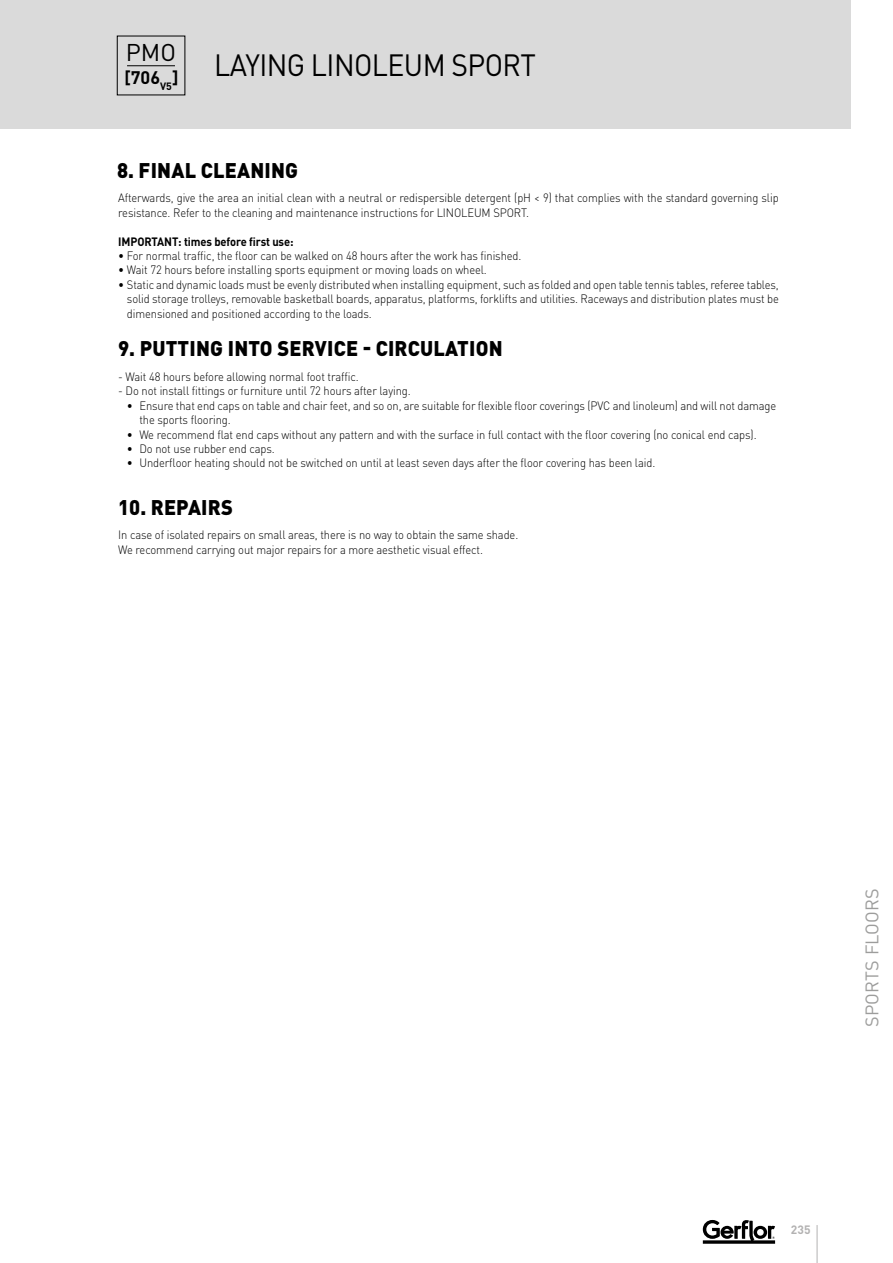
<style>
.page{position:relative;width:893px;height:1263px;background:#fff}
.page>*{position:absolute;margin:0;border:0;box-sizing:border-box;transform-origin:0 0}
.t1{font:30.45px "DIN Pro";letter-spacing:-.02em;color:#000;scale:.93 1}
.t2{font:24px "DIN Pro";color:#000}
.t3{font:900 21px "DIN Pro";letter-spacing:.01em;color:#000;scale:.95 1}
.t4{font:18px "DIN Pro";letter-spacing:.01em;color:#9d9d9c}
.t5{font:300 12px/14.4px "DIN Pro";letter-spacing:-.01em;color:#000;scale:.93 1}
.t6{font:700 12px "DIN Pro";letter-spacing:-.01em;color:#000;scale:.93 1}
.t7{font:700 12px "DIN Pro";color:#b3b2b2}
</style>
<div class="page">
<hr style="left:817px;top:1225px;width:1px;height:38px;background:#b3b2b2">
<div style="left:0;top:0;width:850px;height:129px;background:#dadada"></div>
<hr style="left:127px;top:65px;width:48px;height:1px;background:#000">
<svg style="left:703px;top:1220px;width:72px;height:24px"></svg>
<h2 class="t2" style="left:126px;top:36px;width:52px">PMO</h2>
<h1 class="t1" style="left:125px;top:45px;width:444px"><sub>[</sub><sub>706</sub><sub>V5</sub><sub>]</sub> LAYING LINOLEUM SPORT</h1>
<h3 class="t3" style="left:117px;top:156px;width:192px">8. FINAL CLEANING</h3>
<p class="t5" style="left:118px;top:190px;width:712px">Afterwards, give the area an initial clean with a neutral or redispersible detergent (pH &lt; 9) that complies with the standard governing slip resistance. Refer to the cleaning and maintenance instructions for LINOLEUM SPORT.</p>
<p class="t6" style="left:118px;top:233px;width:190px">IMPORTANT: times before first use:</p>
<p class="t5" style="left:118px;top:248px;width:435px">• For normal traffic, the floor can be walked on 48 hours after the work has finished.</p>
<p class="t5" style="left:118px;top:262px;width:398px">• Wait 72 hours before installing sports equipment or moving loads on wheel.</p>
<p class="t5" style="left:127px;top:277px;width:702px;text-align:justify;text-indent:-9px">• Static and dynamic loads must be evenly distributed when installing equipment, such as folded and open table tennis tables, referee tables, solid storage trolleys, removable basketball boards, apparatus, platforms, forklifts and utilities. Raceways and distribution plates must be dimensioned and positioned according to the loads.</p>
<h3 class="t3" style="left:118px;top:334px;width:406px">9. PUTTING INTO SERVICE - CIRCULATION</h3>
<p class="t5" style="left:118px;top:369px;width:260px">- Wait 48 hours before allowing normal foot traffic.</p>
<p class="t5" style="left:118px;top:383px;width:316px">- Do not install fittings or furniture until 72 hours after laying.</p>
<p class="t5" style="left:139px;top:398px;width:686px;text-indent:-13px">• Ensure that end caps on table and chair feet, and so on, are suitable for flexible floor coverings (PVC and linoleum) and will not damage the sports flooring.</p>
<p class="t5" style="left:127px;top:426px;width:679px">• We recommend flat end caps without any pattern and with the surface in full contact with the floor covering (no conical end caps).</p>
<p class="t5" style="left:127px;top:441px;width:161px">• Do not use rubber end caps.</p>
<p class="t5" style="left:127px;top:455px;width:570px">• Underfloor heating should not be switched on until at least seven days after the floor covering has been laid.</p>
<h3 class="t3" style="left:118px;top:493px;width:122px">10. REPAIRS</h3>
<p class="t5" style="left:118px;top:527px;width:432px">In case of isolated repairs on small areas, there is no way to obtain the same shade.<br>We recommend carrying out major repairs for a more aesthetic visual effect.</p>
<h3 class="t4" style="left:860px;top:1027px;width:140px;rotate:-90deg">SPORTS FLOORS</h3>
<p class="t7" style="left:791px;top:1222px;width:21px">235</p>
</div>
